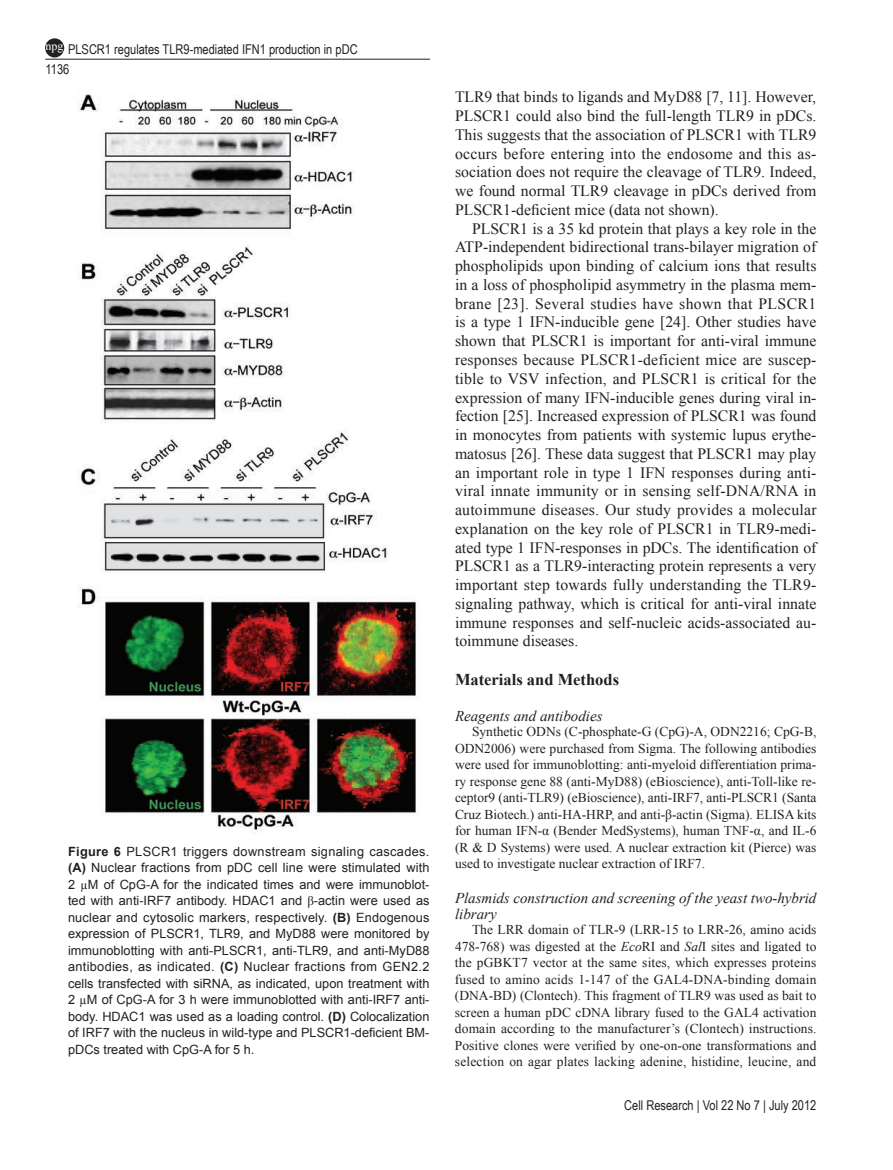
<style>
.page{position:relative;width:893px;height:1170px;background:#fff}
.page>*{position:absolute;margin:0;border:0;box-sizing:border-box;transform-origin:0 0}
.t1{font:700 16.5px "Times New Roman";color:#231f20}
.t2{font:15.75px/18.8px "Times New Roman";color:#231f20;text-align:justify}
.t3{font:italic 15px/16.5px "Times New Roman";color:#231f20}
.t4{font:13.5px/16.5px "Times New Roman";letter-spacing:.005em;color:#231f20;text-align:justify}
.t5{font:13.5px/19.8px "Arial Narrow";color:#231f20}
.t6{font:12.75px/16.5px "Arial";color:#231f20;text-align:justify}
.t7{font:12px "Times New Roman";color:#fff}
.s1{font-weight:700}
.s2{font-family:"Times New Roman"}
.s3{font-style:italic}
</style>
<div class="page">
<hr style="left:45px;top:59px;width:385px;height:1px;background:#231f20">
<div style="left:46px;top:39px;width:17px;height:18px;background:#231f20;border-radius:50%"></div>
<div style="left:45px;top:38px;width:19px;height:19px;border:2px solid #231f20;border-radius:50%"></div>
<img style="left:78px;top:94px;width:341px;height:739px">
<p class="t5" style="left:46px;top:39px;width:314px;text-indent:23px">PLSCR1 regulates TLR9-mediated IFN1 production in pDC<br>1136</p>
<p class="t7" style="left:46px;top:38px;width:19px">npg</p>
<p class="t6" style="left:68px;top:843px;width:363px"><span class="s1">Figure 6</span> PLSCR1 triggers downstream signaling cascades. <span class="s1">(A)</span> Nuclear fractions from pDC cell line were stimulated with 2 <span class="s2">µ</span>M of CpG-A for the indicated times and were immunoblot&shy;ted with anti-IRF7 antibody. HDAC1 and <span class="s2">β</span>-actin were used as nuclear and cytosolic markers, respectively. <span class="s1">(B)</span> Endogenous expression of PLSCR1, TLR9, and MyD88 were monitored by immunoblotting with anti-PLSCR1, anti-TLR9, and anti-MyD88 antibodies, as indicated. <span class="s1">(C)</span> Nuclear fractions from GEN2.2 cells transfected with siRNA, as indicated, upon treatment with 2 <span class="s2">µ</span>M of CpG-A for 3 h were immunoblotted with anti-IRF7 anti&shy;body. HDAC1 was used as a loading control. <span class="s1">(D)</span> Colocalization of IRF7 with the nucleus in wild-type and PLSCR1-deficient BM&shy;pDCs treated with CpG-A for 5 h.</p>
<p class="t2" style="left:455px;top:88px;width:363px">TLR9 that binds to ligands and MyD88 [7, 11]. However, PLSCR1 could also bind the full-length TLR9 in pDCs.<br>This suggests that the association of PLSCR1 with TLR9 occurs before entering into the endosome and this as&shy;sociation does not require the cleavage of TLR9. Indeed, we found normal TLR9 cleavage in pDCs derived from PLSCR1-deficient mice (data not shown).</p>
<p class="t2" style="left:455px;top:219px;width:363px;text-indent:17px">PLSCR1 is a 35 kd protein that plays a key role in the ATP-independent bidirectional trans-bilayer migration of phospholipids upon binding of calcium ions that results in a loss of phospholipid asymmetry in the plasma mem&shy;brane [23]. Several studies have shown that PLSCR1 is a type 1 IFN-inducible gene [24]. Other studies have shown that PLSCR1 is important for anti-viral immune responses because PLSCR1-deficient mice are suscep&shy;tible to VSV infection, and PLSCR1 is critical for the expression of many IFN-inducible genes during viral in&shy;fection [25]. Increased expression of PLSCR1 was found in monocytes from patients with systemic lupus erythe&shy;matosus [26]. These data suggest that PLSCR1 may play an important role in type 1 IFN responses during anti&shy;viral innate immunity or in sensing self-DNA/RNA in autoimmune diseases. Our study provides a molecular explanation on the key role of PLSCR1 in TLR9-medi&shy;ated type 1 IFN-responses in pDCs. The identification of PLSCR1 as a TLR9-interacting protein represents a very important step towards fully understanding the TLR9- signaling pathway, which is critical for anti-viral innate immune responses and self-nucleic acids-associated au&shy;toimmune diseases.</p>
<p class="t1" style="left:455px;top:667px;width:166px">Materials and Methods</p>
<p class="t3" style="left:455px;top:707px;width:149px">Reagents and antibodies</p>
<p class="t4" style="left:455px;top:723px;width:363px;text-indent:17px">Synthetic ODNs (C-phosphate-G (CpG)-A, ODN2216; CpG-B, ODN2006) were purchased from Sigma. The following antibodies were used for immunoblotting: anti-myeloid differentiation prima&shy;ry response gene 88 (anti-MyD88) (eBioscience), anti-Toll-like re&shy;ceptor9 (anti-TLR9) (eBioscience), anti-IRF7, anti-PLSCR1 (Santa Cruz Biotech.) anti-HA-HRP, and anti-β-actin (Sigma). ELISA kits for human IFN-α (Bender MedSystems), human TNF-α, and IL-6 (R &amp; D Systems) were used. A nuclear extraction kit (Pierce) was used to investigate nuclear extraction of IRF7.</p>
<p class="t3" style="left:455px;top:888px;width:363px">Plasmids construction and screening of the yeast two-hybrid library</p>
<p class="t4" style="left:455px;top:921px;width:363px;text-indent:17px">The LRR domain of TLR-9 (LRR-15 to LRR-26, amino acids 478-768) was digested at the <span class="s3">Eco</span>RI and <span class="s3">Sal</span>I sites and ligated to the pGBKT7 vector at the same sites, which expresses proteins fused to amino acids 1-147 of the GAL4-DNA-binding domain (DNA-BD) (Clontech). This fragment of TLR9 was used as bait to screen a human pDC cDNA library fused to the GAL4 activation domain according to the manufacturer’s (Clontech) instructions.<br>Positive clones were verified by one-on-one transformations and selection on agar plates lacking adenine, histidine, leucine, and</p>
<p class="t5" style="left:624px;top:1094px;width:194px">Cell Research | Vol 22 No 7 | July 2012</p>
</div>
